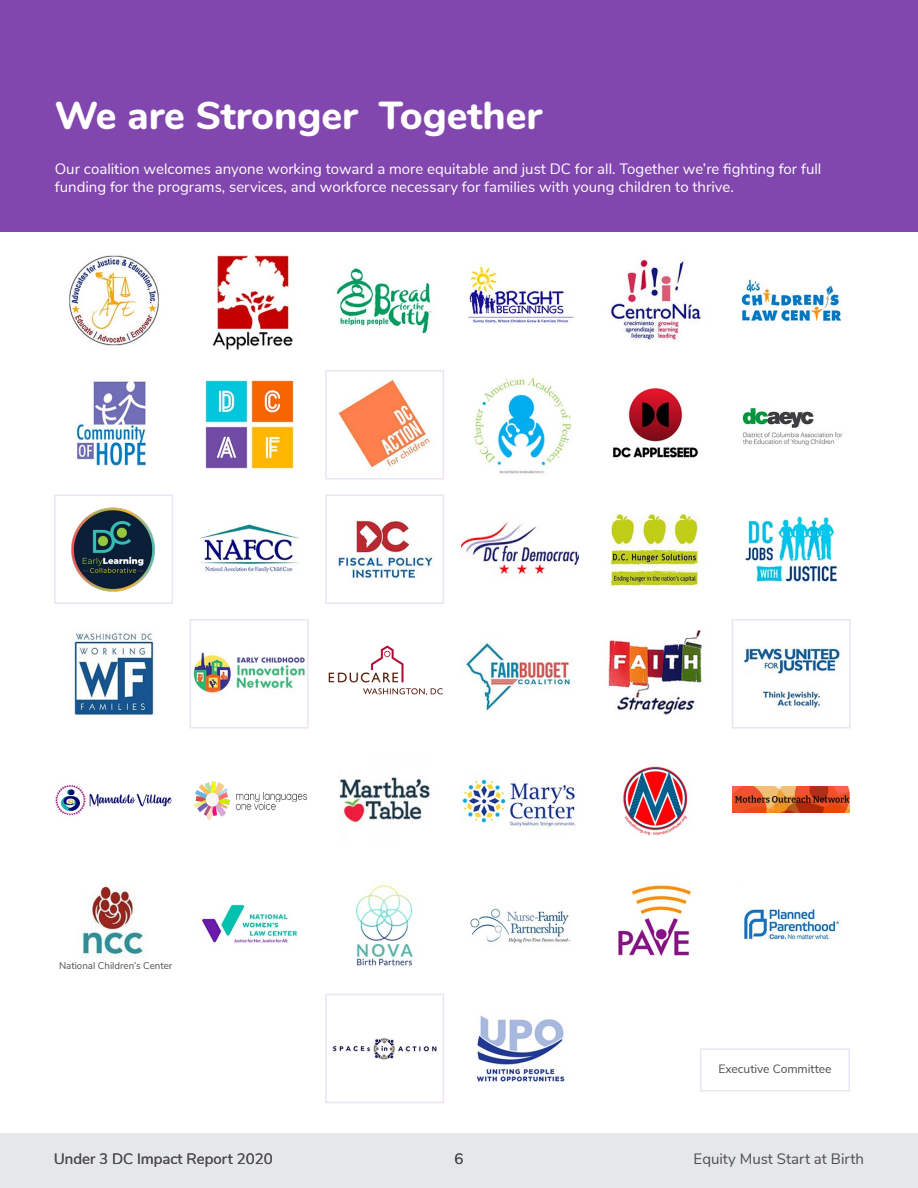
<style>
.page{position:relative;width:918px;height:1188px;background:#fff}
.page>*{position:absolute;margin:0;border:0;box-sizing:border-box;transform-origin:0 0}
.t1{font:800 39px "Nunito";color:#fff}
.t2{font:15px/18px "Nunito Sans";color:#fff}
.t3{font:15px "Nunito Sans";color:#4d4d4f}
.t4{font:12px "Nunito Sans";color:#4d4d4f}
.t5{font:9.75px "Nunito Sans";color:#4d4d4f}
</style>
<div class="page">
<div style="left:0;top:1133px;width:918px;height:55px;background:#e6e7e8"></div>
<div style="left:0;top:0;width:918px;height:231px;background:#8246af"></div>
<img style="left:745px;top:516px;width:92px;height:66px">
<img style="left:610px;top:513px;width:89px;height:74px">
<img style="left:461px;top:521px;width:118px;height:53px">
<img style="left:200px;top:524px;width:99px;height:49px">
<img style="left:71px;top:507px;width:84px;height:85px">
<div style="left:54px;top:494px;width:119px;height:110px;border:2px solid #ece3f3"></div>
<img style="left:742px;top:407px;width:100px;height:39px">
<img style="left:76px;top:381px;width:71px;height:85px">
<img style="left:741px;top:279px;width:101px;height:43px">
<img style="left:466px;top:266px;width:108px;height:58px">
<img style="left:336px;top:268px;width:96px;height:66px">
<img style="left:613px;top:388px;width:85px;height:70px">
<img style="left:69px;top:255px;width:90px;height:91px">
<img style="left:743px;top:646px;width:97px;height:63px">
<div style="left:732px;top:619px;width:119px;height:109px;border:2px solid #ece3f3"></div>
<img style="left:608px;top:630px;width:94px;height:85px">
<img style="left:338px;top:379px;width:93px;height:89px">
<div style="left:325px;top:370px;width:119px;height:109px;border:2px solid #ece3f3"></div>
<img style="left:610px;top:259px;width:91px;height:82px">
<img style="left:205px;top:380px;width:90px;height:89px">
<img style="left:476px;top:1015px;width:89px;height:67px">
<img style="left:193px;top:652px;width:113px;height:41px">
<div style="left:190px;top:619px;width:119px;height:109px;border:2px solid #ece3f3"></div>
<img style="left:332px;top:1038px;width:105px;height:22px">
<div style="left:325px;top:994px;width:119px;height:109px;border:2px solid #ece3f3"></div>
<img style="left:474px;top:378px;width:97px;height:96px">
<img style="left:743px;top:909px;width:97px;height:31px">
<img style="left:618px;top:884px;width:73px;height:72px">
<img style="left:470px;top:908px;width:100px;height:35px">
<img style="left:355px;top:884px;width:58px;height:82px">
<img style="left:623px;top:766px;width:65px;height:70px">
<img style="left:462px;top:779px;width:114px;height:48px">
<img style="left:339px;top:776px;width:91px;height:47px">
<img style="left:465px;top:642px;width:105px;height:69px">
<img style="left:328px;top:645px;width:115px;height:51px">
<img style="left:74px;top:632px;width:81px;height:83px">
<img style="left:212px;top:255px;width:81px;height:95px">
<img style="left:338px;top:520px;width:95px;height:59px">
<div style="left:325px;top:494px;width:119px;height:110px;border:2px solid #ece3f3"></div>
<img style="left:202px;top:904px;width:96px;height:39px">
<img style="left:81px;top:884px;width:63px;height:73px">
<img style="left:732px;top:787px;width:118px;height:25px">
<img style="left:194px;top:781px;width:114px;height:39px">
<img style="left:55px;top:784px;width:117px;height:32px">
<div style="left:700px;top:1048px;width:150px;height:44px;border:2px solid #ece3f3"></div>
<h1 class="t1" style="left:55px;top:87px;width:489px">We are Stronger Together</h1>
<p class="t2" style="left:55px;top:159px;width:768px">Our coalition welcomes anyone working toward a more equitable and just DC for all. Together we’re fighting for full funding for the programs, services, and workforce necessary for families with young children to thrive.</p>
<p class="t5" style="left:59px;top:959px;width:115px">National Children’s Center</p>
<p class="t3" style="left:54px;top:1148px;width:220px">Under 3 DC Impact Report 2020</p>
<p class="t3" style="left:455px;top:1148px;width:10px">6</p>
<p class="t4" style="left:718px;top:1060px;width:115px">Executive Committee</p>
<p class="t3" style="left:694px;top:1148px;width:172px">Equity Must Start at Birth</p>
</div>
